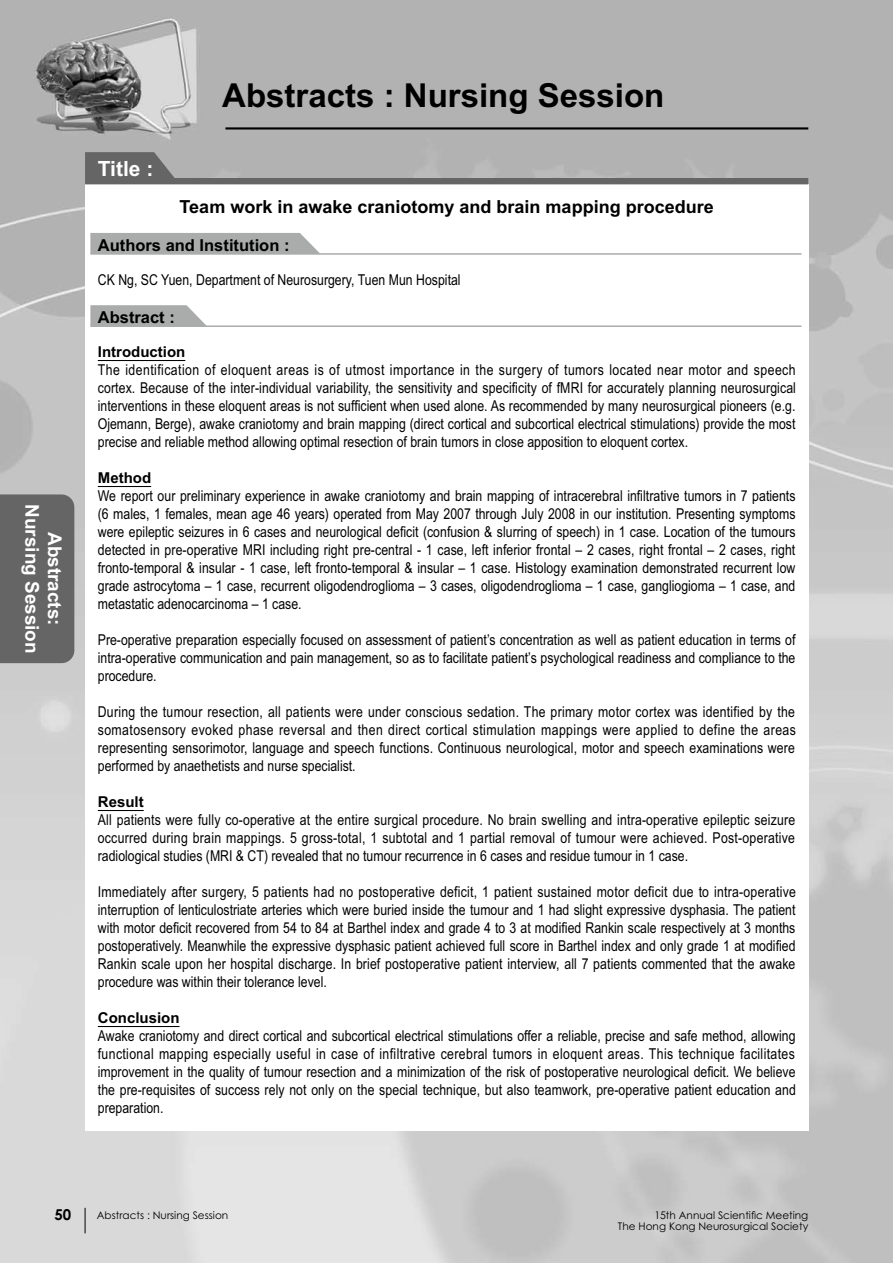
<style>
.page{position:relative;width:893px;height:1263px;background:#fff}
.page>*{position:absolute;margin:0;border:0;box-sizing:border-box;transform-origin:0 0}
.t1{font:700 33px "Arial";color:#000}
.t2{font:700 21px "Arial";color:#fff}
.t3{font:700 18.9px/22.6px "Arial";color:#fff;text-align:center}
.t4{font:700 18px "Arial";color:#000}
.t5{font:700 16.5px "Arial";color:#000}
.t6{font:15px/18px "Arial Narrow";color:#000;text-align:justify}
.t7{font:700 15px "Arial";color:#000}
.t8{font:700 15px "Century Gothic";color:#000}
.t9{font:10.5px/11.2px "Century Gothic";color:#000;text-align:right}
</style>
<div class="page">
<img style="left:0;top:0;width:892px;height:1263px">
<div style="left:0;top:494px;width:74px;height:169px;background:#666565"></div>
<div style="left:85px;top:184px;width:723px;height:947px;background:#fff"></div>
<svg style="left:85px;top:152px;width:723px;height:32px;background:#9d9d9d"></svg>
<div style="left:90px;top:233px;width:230px;height:20px;background:#aaabab"></div>
<hr style="left:90px;top:253px;width:711px;height:2px;background:#aaabab">
<svg style="left:90px;top:305px;width:116px;height:20px;background:#b2b3b3"></svg>
<hr style="left:90px;top:325px;width:711px;height:2px;background:#aaabab">
<hr style="left:225px;top:127px;width:583px;height:3px;background:#000">
<hr style="left:98px;top:360px;width:87px;height:1px;background:#000">
<hr style="left:98px;top:486px;width:53px;height:1px;background:#000">
<hr style="left:98px;top:810px;width:46px;height:1px;background:#000">
<hr style="left:98px;top:1026px;width:81px;height:1px;background:#000">
<svg style="left:85px;top:1208px;width:1px;height:25px"></svg>
<p class="t3" style="left:64px;top:504px;width:151px;rotate:90deg">Abstracts:<br>Nursing Session</p>
<h2 class="t2" style="left:98px;top:161px;width:57px">Title :</h2>
<h1 class="t1" style="left:222px;top:84px;width:443px">Abstracts : Nursing Session</h1>
<p class="t4" style="left:180px;top:200px;width:535px">Team work in awake craniotomy and brain mapping procedure</p>
<p class="t5" style="left:98px;top:239px;width:193px">Authors and Institution :</p>
<p class="t6" style="left:98px;top:273px;width:364px">CK Ng, SC Yuen, Department of Neurosurgery, Tuen Mun Hospital</p>
<p class="t5" style="left:98px;top:311px;width:79px">Abstract :</p>
<p class="t7" style="left:98px;top:347px;width:89px">Introduction</p>
<p class="t6" style="left:98px;top:363px;width:699px">The identification of eloquent areas is of utmost importance in the surgery of tumors located near motor and speech cortex. Because of the inter-individual variability, the sensitivity and specificity of fMRI for accurately planning neurosurgical interventions in these eloquent areas is not sufficient when used alone. As recommended by many neurosurgical pioneers (e.g.<br>Ojemann, Berge), awake craniotomy and brain mapping (direct cortical and subcortical electrical stimulations) provide the most precise and reliable method allowing optimal resection of brain tumors in close apposition to eloquent cortex.</p>
<p class="t7" style="left:98px;top:473px;width:55px">Method</p>
<p class="t6" style="left:98px;top:489px;width:699px">We report our preliminary experience in awake craniotomy and brain mapping of intracerebral infiltrative tumors in 7 patients (6 males, 1 females, mean age 46 years) operated from May 2007 through July 2008 in our institution. Presenting symptoms were epileptic seizures in 6 cases and neurological deficit (confusion &amp; slurring of speech) in 1 case. Location of the tumours detected in pre-operative MRI including right pre-central - 1 case, left inferior frontal – 2 cases, right frontal – 2 cases, right fronto-temporal &amp; insular - 1 case, left fronto-temporal &amp; insular – 1 case. Histology examination demonstrated recurrent low grade astrocytoma – 1 case, recurrent oligodendroglioma – 3 cases, oligodendroglioma – 1 case, gangliogioma – 1 case, and metastatic adenocarcinoma – 1 case.</p>
<p class="t6" style="left:98px;top:633px;width:699px">Pre-operative preparation especially focused on assessment of patient’s concentration as well as patient education in terms of intra-operative communication and pain management, so as to facilitate patient’s psychological readiness and compliance to the procedure.</p>
<p class="t6" style="left:98px;top:705px;width:699px">During the tumour resection, all patients were under conscious sedation. The primary motor cortex was identified by the somatosensory evoked phase reversal and then direct cortical stimulation mappings were applied to define the areas representing sensorimotor, language and speech functions. Continuous neurological, motor and speech examinations were performed by anaethetists and nurse specialist.</p>
<p class="t7" style="left:98px;top:797px;width:47px">Result</p>
<p class="t6" style="left:98px;top:813px;width:699px">All patients were fully co-operative at the entire surgical procedure. No brain swelling and intra-operative epileptic seizure occurred during brain mappings. 5 gross-total, 1 subtotal and 1 partial removal of tumour were achieved. Post-operative radiological studies (MRI &amp; CT) revealed that no tumour recurrence in 6 cases and residue tumour in 1 case.</p>
<p class="t6" style="left:98px;top:885px;width:699px">Immediately after surgery, 5 patients had no postoperative deficit, 1 patient sustained motor deficit due to intra-operative interruption of lenticulostriate arteries which were buried inside the tumour and 1 had slight expressive dysphasia. The patient with motor deficit recovered from 54 to 84 at Barthel index and grade 4 to 3 at modified Rankin scale respectively at 3 months postoperatively. Meanwhile the expressive dysphasic patient achieved full score in Barthel index and only grade 1 at modified Rankin scale upon her hospital discharge. In brief postoperative patient interview, all 7 patients commented that the awake procedure was within their tolerance level.</p>
<p class="t7" style="left:98px;top:1013px;width:83px">Conclusion</p>
<p class="t6" style="left:98px;top:1029px;width:699px">Awake craniotomy and direct cortical and subcortical electrical stimulations offer a reliable, precise and safe method, allowing functional mapping especially useful in case of infiltrative cerebral tumors in eloquent areas. This technique facilitates improvement in the quality of tumour resection and a minimization of the risk of postoperative neurological deficit. We believe the pre-requisites of success rely not only on the special technique, but also teamwork, pre-operative patient education and preparation.</p>
<p class="t8" style="left:54px;top:1206px;width:18px">50</p>
<p class="t9" style="left:618px;top:1210px;width:192px">15th Annual Scientific Meeting<br>The Hong Kong Neurosurgical Society</p>
<p class="t9" style="left:97px;top:1210px;width:133px">Abstracts : Nursing Session</p>
</div>
